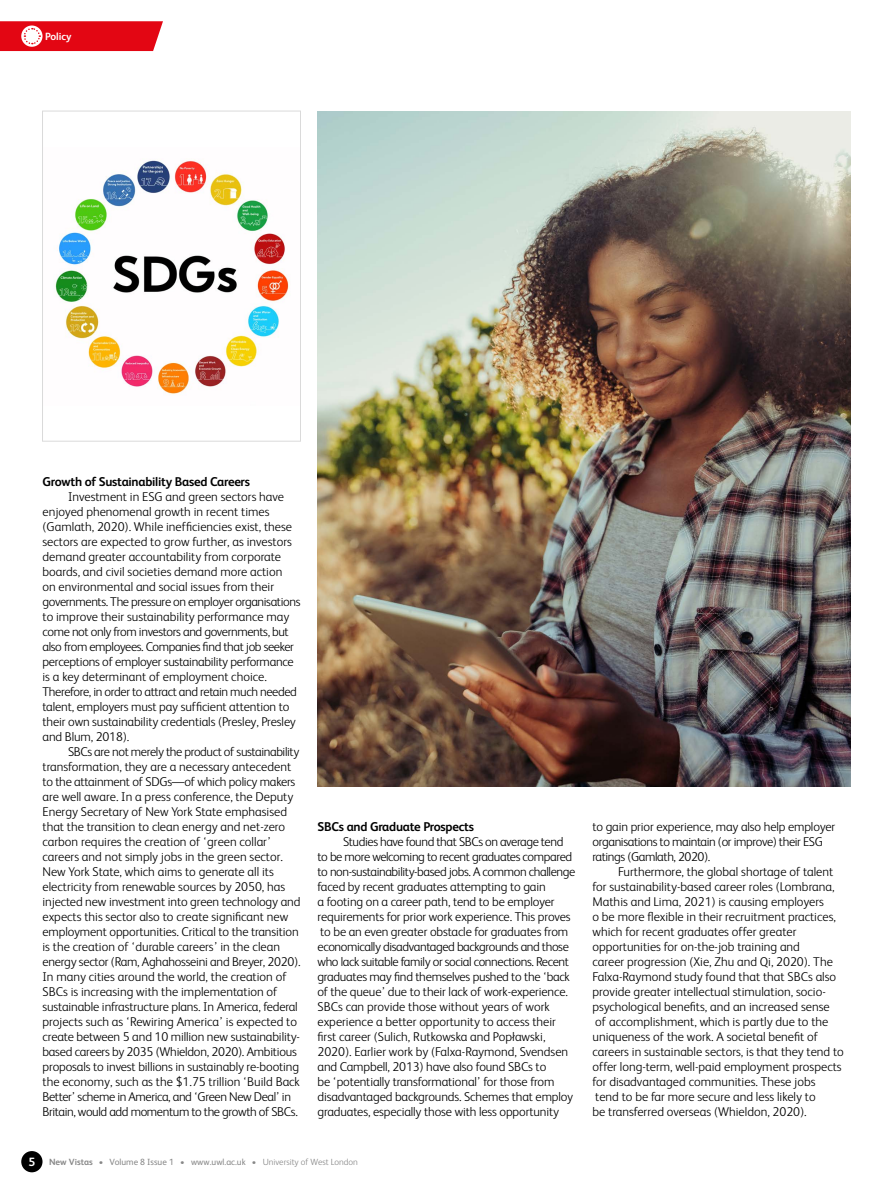
<style>
.page{position:relative;width:893px;height:1191px;background:#fff}
.page>*{position:absolute;margin:0;border:0;box-sizing:border-box;transform-origin:0 0}
.t1{font:300 12.75px/15px "FS Albert";letter-spacing:-.01em;color:#000}
.t2{font:300 12.75px/15px "FS Albert";letter-spacing:-.03em;color:#000}
.t3{font:700 12.75px "FS Albert";letter-spacing:-.02em;color:#000}
.t4{font:700 12px "FS Albert";color:#fff}
.t5{font:700 10.5px "FS Albert";color:#fff}
.t6{font:9px "FS Albert";color:#878787}
.s1{font-weight:700}
.s2{font-weight:300}
</style>
<div class="page">
<div style="left:21px;top:1151px;width:22px;height:21px;background:#000;border-radius:50%"></div>
<img style="left:55px;top:160px;width:234px;height:234px">
<div style="left:42px;top:111px;width:259px;height:330px;border:1px solid #dadada"></div>
<img style="left:317px;top:111px;width:533px;height:675px">
<svg style="left:0;top:21px;width:163px;height:30px;background:#e5202b"></svg>
<p class="t5" style="left:45px;top:29px;width:28px">Policy</p>
<p class="t3" style="left:43px;top:473px;width:209px">Growth of Sustainability Based Careers</p>
<p class="t1" style="left:43px;top:489px;width:259px;text-indent:26px">Investment in ESG and green sectors have enjoyed phenomenal growth in recent times (Gamlath, 2020). While inefficiencies exist, these sectors are expected to grow further, as investors demand greater accountability from corporate boards, and civil societies demand more action<br>on environmental and social issues from their governments. The pressure on employer organisations to improve their sustainability performance may come not only from investors and governments, but also from employees. Companies find that job seeker perceptions of employer sustainability performance is a key determinant of employment choice.<br>Therefore, in order to attract and retain much needed talent, employers must pay sufficient attention to their own sustainability credentials (Presley, Presley and Blum, 2018).</p>
<p class="t1" style="left:43px;top:743px;width:259px;text-indent:26px">SBCs are not merely the product of sustainability transformation, they are a necessary antecedent to the attainment of SDGs—of which policy makers are well aware. In a press conference, the Deputy Energy Secretary of New York State emphasised that the transition to clean energy and net-zero carbon requires the creation of ‘green collar’ careers and not simply jobs in the green sector.<br>New York State, which aims to generate all its electricity from renewable sources by 2050, has injected new investment into green technology and expects this sector also to create significant new employment opportunities. Critical to the transition is the creation of ‘durable careers’ in the clean energy sector (Ram, Aghahosseini and Breyer, 2020).<br>In many cities around the world, the creation of SBCs is increasing with the implementation of sustainable infrastructure plans. In America, federal projects such as ‘Rewiring America’ is expected to create between 5 and 10 million new sustainability&shy;based careers by 2035 (Whieldon, 2020). Ambitious proposals to invest billions in sustainably re-booting the economy, such as the $1.75 trillion ‘Build Back Better’ scheme in America, and ‘Green New Deal’ in Britain, would add momentum to the growth of SBCs.</p>
<p class="t3" style="left:317px;top:818px;width:158px">SBCs and Graduate Prospects</p>
<p class="t1" style="left:317px;top:833px;width:259px;text-indent:26px">Studies have found that SBCs on average tend to be more welcoming to recent graduates compared to non-sustainability-based jobs. A common challenge faced by recent graduates attempting to gain<br>a footing on a career path, tend to be employer requirements for prior work experience. This proves to be an even greater obstacle for graduates from economically disadvantaged backgrounds and those who lack suitable family or social connections. Recent graduates may find themselves pushed to the ‘back of the queue’ due to their lack of work-experience.<br>SBCs can provide those without years of work experience a better opportunity to access their first career (Sulich, Rutkowska and Popławski, 2020). Earlier work by (Falxa-Raymond, Svendsen and Campbell, 2013) have also found SBCs to<br>be ‘potentially transformational’ for those from disadvantaged backgrounds. Schemes that employ graduates, especially those with less opportunity</p>
<p class="t4" style="left:29px;top:1154px;width:8px">5</p>
<p class="t6" style="left:49px;top:1156px;width:310px"><span class="s1">New Vistas</span> <span class="s2">•</span> Volume 8 Issue 1 <span class="s2">•</span> www.uwl.ac.uk <span class="s2">• University of West London</span></p>
<p class="t2" style="left:592px;top:819px;width:244px">to gain prior experience, may also help employer organisations to maintain (or improve) their ESG ratings (Gamlath, 2020).</p>
<p class="t1" style="left:592px;top:864px;width:253px;text-indent:26px">Furthermore, the global shortage of talent for sustainability-based career roles (Lombrana, Mathis and Lima, 2021) is causing employers<br>o be more flexible in their recruitment practices, which for recent graduates offer greater opportunities for on-the-job training and<br>career progression (Xie, Zhu and Qi, 2020). The Falxa-Raymond study found that that SBCs also provide greater intellectual stimulation, socio&shy;psychological benefits, and an increased sense of accomplishment, which is partly due to the uniqueness of the work. A societal benefit of careers in sustainable sectors, is that they tend to offer long-term, well-paid employment prospects for disadvantaged communities. These jobs<br>tend to be far more secure and less likely to<br>be transferred overseas (Whieldon, 2020).</p>
</div>
